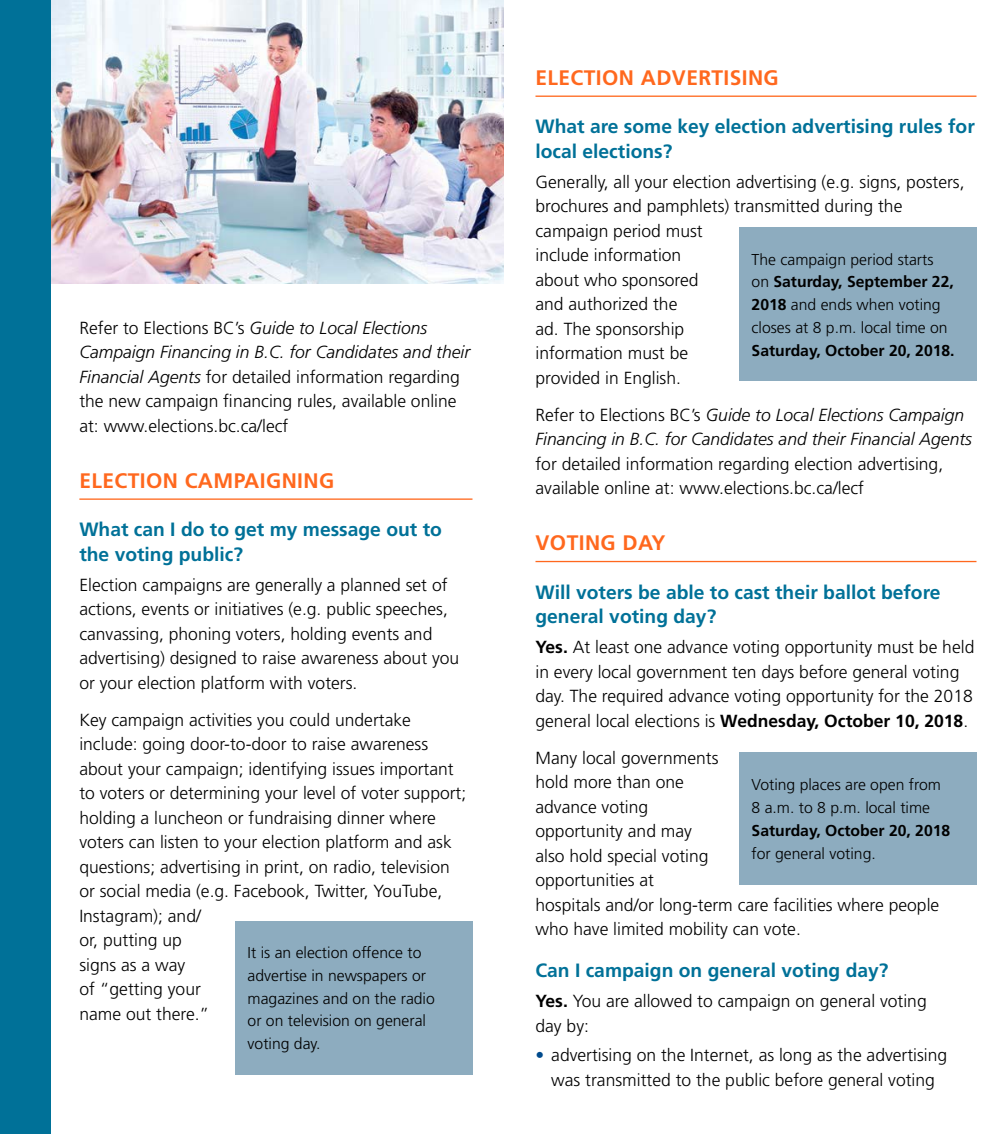
<style>
.page{position:relative;width:1008px;height:1134px;background:#fff}
.page>*{position:absolute;margin:0;border:0;box-sizing:border-box;transform-origin:0 0}
.t1{font:700 21px "Frutiger LT Std";letter-spacing:.02em;color:#ff681e}
.t2{font:700 19.25px/24.5px "Frutiger LT Std";color:#007198}
.t3{font:300 17.5px/24.5px "Frutiger LT Std";color:#000}
.t4{font:italic 300 17.5px/24.5px "Frutiger LT Std";color:#000}
.t5{font:300 15.75px/22.8px "Frutiger LT Std";color:#000}
.t6{font:700 15.75px "Frutiger LT Std";color:#000}
.s1{font-style:italic}
.s2{font-style:normal}
.s3{font-weight:700}
.s4{color:#004b8d}
</style>
<div class="page">
<hr style="left:79px;top:498px;width:393px;height:2px;background:#ff681e">
<img style="left:50px;top:0;width:454px;height:283px">
<hr style="left:536px;top:96px;width:440px;height:1px;background:#ff681e">
<hr style="left:536px;top:561px;width:440px;height:1px;background:#ff681e">
<div style="left:0;top:0;width:50px;height:1134px;background:#007198"></div>
<div style="left:739px;top:228px;width:237px;height:153px;background:#8dacbf"></div>
<div style="left:739px;top:752px;width:237px;height:133px;background:#8dacbf"></div>
<div style="left:235px;top:921px;width:237px;height:153px;background:#8dacbf"></div>
<p class="t3" style="left:79px;top:316px;width:392px">Refer to Elections BC’s <span class="s1">Guide to Local Elections Campaign Financing in B.C. for Candidates and their Financial Agents</span> for detailed information regarding the new campaign financing rules, available online at: www.elections.bc.ca/lecf</p>
<p class="t1" style="left:79px;top:468px;width:256px">ELECTION CAMPAIGNING</p>
<p class="t2" style="left:79px;top:518px;width:364px">What can I do to get my message out to the voting public?</p>
<p class="t3" style="left:79px;top:573px;width:381px">Election campaigns are generally a planned set of actions, events or initiatives (e.g. public speeches, canvassing, phoning voters, holding events and advertising) designed to raise awareness about you or your election platform with voters.</p>
<p class="t3" style="left:79px;top:708px;width:388px">Key campaign activities you could undertake include: going door-to-door to raise awareness about your campaign; identifying issues important to voters or determining your level of voter support; holding a luncheon or fundraising dinner where voters can listen to your election platform and ask questions; advertising in print, on radio, television or social media (e.g. Facebook, Twitter, YouTube, Instagram); and/<br>or, putting up<br>signs as a way<br>of “getting your<br>name out there.”</p>
<p class="t5" style="left:248px;top:942px;width:189px">It is an election offence to advertise in newspapers or magazines and on the radio or on television on general voting day.</p>
<p class="t1" style="left:536px;top:65px;width:245px">ELECTION ADVERTISING</p>
<p class="t2" style="left:536px;top:115px;width:441px">What are some key election advertising rules for local elections?</p>
<p class="t3" style="left:536px;top:170px;width:431px">Generally, all your election advertising (e.g. signs, posters, brochures and pamphlets) transmitted during the campaign period must<br>include information<br>about who sponsored<br>and authorized the<br>ad. The sponsorship<br>information must be<br>provided in English.</p>
<p class="t4" style="left:536px;top:403px;width:438px"><span class="s2">Refer to Elections BC’s</span> Guide to Local Elections Campaign<br>Financing in B.C. for Candidates and their Financial Agents</p>
<p class="t3" style="left:536px;top:452px;width:409px">for detailed information regarding election advertising, available online at: www.elections.bc.ca/lecf</p>
<p class="t5" style="left:752px;top:248px;width:204px">The campaign period starts on <span class="s3">Saturday, September 22,<br>2018</span> and ends when voting closes at 8 p.m. local time on</p>
<p class="t6" style="left:752px;top:341px;width:205px">Saturday, October 20, 2018.</p>
<p class="t1" style="left:536px;top:531px;width:132px">VOTING DAY</p>
<p class="t2" style="left:536px;top:580px;width:407px">Will voters be able to cast their ballot before general voting day?</p>
<p class="t3" style="left:536px;top:635px;width:440px"><span class="s3">Yes.</span> At least one advance voting opportunity must be held in every local government ten days before general voting day. The required advance voting opportunity for the 2018 general local elections is <span class="s3">Wednesday, October 10, 2018</span>.</p>
<p class="t3" style="left:536px;top:746px;width:405px">Many local governments<br>hold more than one<br>advance voting<br>opportunity and may<br>also hold special voting<br>opportunities at<br>hospitals and/or long-term care facilities where people who have limited mobility can vote.</p>
<p class="t2" style="left:536px;top:959px;width:355px">Can I campaign on general voting day?</p>
<p class="t3" style="left:536px;top:989px;width:393px"><span class="s3">Yes.</span> You are allowed to campaign on general voting day by:</p>
<p class="t3" style="left:536px;top:1043px;width:413px;text-align:center"><span class="s4">•</span> advertising on the Internet, as long as the advertising was transmitted to the public before general voting</p>
<p class="t5" style="left:752px;top:774px;width:191px">Voting places are open from<br>8 a.m. to 8 p.m. local time</p>
<p class="t6" style="left:752px;top:821px;width:200px">Saturday, October 20, 2018</p>
<p class="t5" style="left:752px;top:842px;width:126px">for general voting.</p>
</div>
